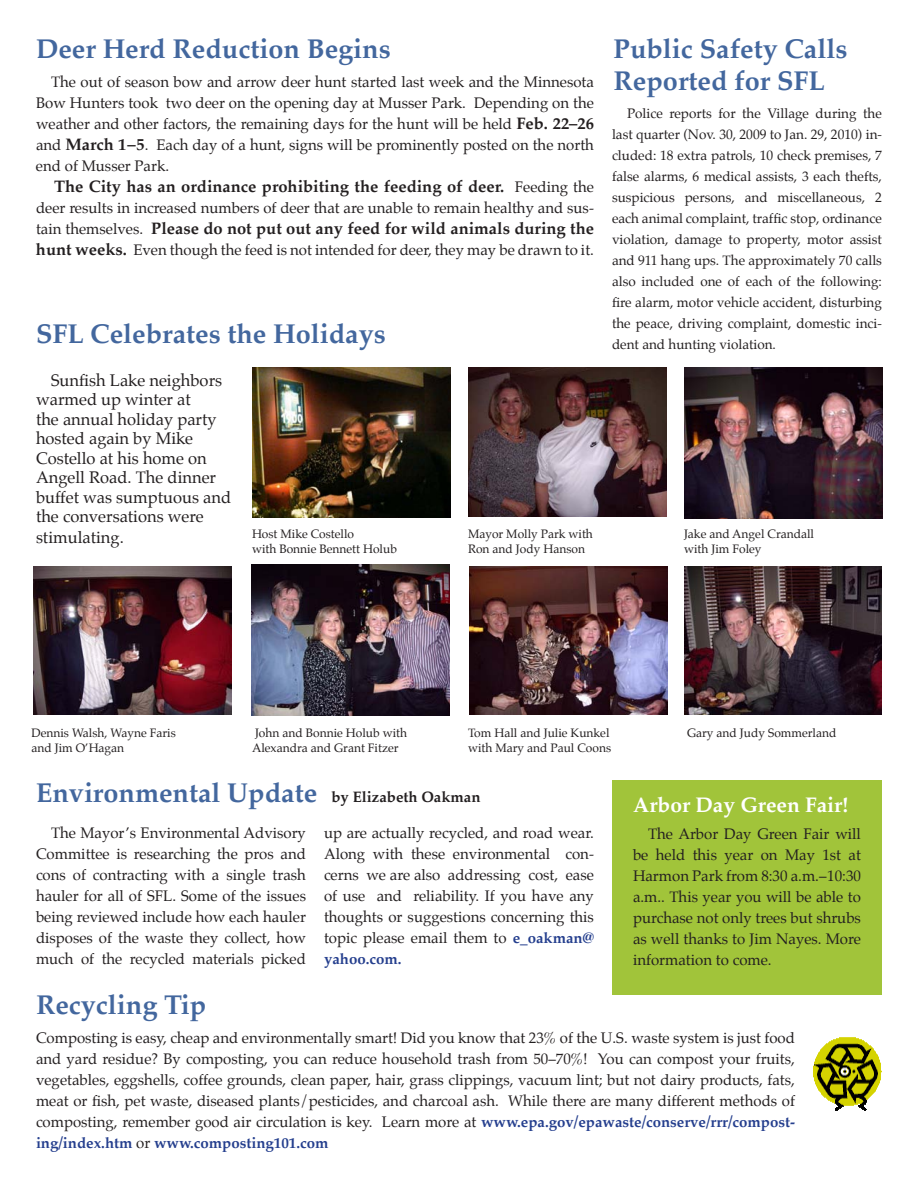
<style>
.page{position:relative;width:918px;height:1188px;background:#fff}
.page>*{position:absolute;margin:0;border:0;box-sizing:border-box;transform-origin:0 0}
.t1{font:700 27px "Palatino";color:#43679e}
.t2{font:700 21px "Palatino";color:#fff}
.t3{font:16.5px/19.5px "Palatino";color:#231f20}
.t4{font:700 16.5px "Palatino";color:#231f20}
.t5{font:15px/21px "Palatino";color:#231f20;text-align:justify}
.t6{font:700 15px "Palatino";color:#231f20}
.t7{font:13.5px/21px "Palatino";color:#231f20;text-align:justify}
.t8{font:12px "Palatino";color:#231f20}
.s1{font-weight:700;font-size:16.5px}
.s2{font-weight:400;font-size:15px}
.s3{font-weight:700;color:#253f8e}
</style>
<div class="page">
<div style="left:612px;top:780px;width:270px;height:214px;background:#a1c43a"></div>
<img style="left:252px;top:368px;width:198px;height:149px">
<img style="left:468px;top:368px;width:198px;height:148px">
<img style="left:684px;top:368px;width:198px;height:150px">
<img style="left:33px;top:566px;width:198px;height:149px">
<img style="left:252px;top:565px;width:198px;height:150px">
<img style="left:470px;top:566px;width:198px;height:149px">
<img style="left:684px;top:566px;width:198px;height:149px">
<img style="left:813px;top:1037px;width:69px;height:74px">
<p class="t1" style="left:36px;top:26px;width:356px">Deer Herd Reduction Begins</p>
<p class="t1" style="left:614px;top:26px;width:235px">Public Safety Calls</p>
<p class="t1" style="left:614px;top:57px;width:213px">Reported for SFL</p>
<p class="t5" style="left:36px;top:72px;width:560px;text-indent:15px">The out of season bow and arrow deer hunt started last week and the Minnesota Bow Hunters took two deer on the opening day at Musser Park. Depending on the weather and other factors, the remaining days for the hunt will be held <span class="s1">Feb. 22–26 </span>and <span class="s1">March 1–5</span>. Each day of a hunt, signs will be prominently posted on the north end of Musser Park.</p>
<p class="t4" style="left:54px;top:173px;width:542px">The City has an ordinance prohibiting the feeding of deer. <span class="s2">Feeding the</span></p>
<p class="t5" style="left:36px;top:198px;width:559px">deer results in increased numbers of deer that are unable to remain healthy and sus-</p>
<p class="t4" style="left:36px;top:215px;width:560px"><span class="s2">tain themselves.</span> Please do not put out any feed for wild animals during the</p>
<p class="t5" style="left:36px;top:240px;width:559px"><span class="s1">hunt weeks.</span> Even though the feed is not intended for deer, they may be drawn to it.</p>
<p class="t7" style="left:612px;top:103px;width:272px;text-indent:15px">Police reports for the Village during the last quarter (Nov. 30, 2009 to Jan. 29, 2010) in&shy;cluded: 18 extra patrols, 10 check premises, 7 false alarms, 6 medical assists, 3 each thefts, suspicious persons, and miscellaneous, 2 each animal complaint, traffic stop, ordinance violation, damage to property, motor assist and 911 hang ups. The approximately 70 calls also included one of each of the following: fire alarm, motor vehicle accident, disturbing the peace, driving complaint, domestic inci&shy;dent and hunting violation.</p>
<p class="t1" style="left:36px;top:311px;width:351px">SFL Celebrates the Holidays</p>
<p class="t3" style="left:36px;top:371px;width:197px;text-indent:15px">Sunfish Lake neighbors warmed up winter at<br>the annual holiday party hosted again by Mike<br>Costello at his home on<br>Angell Road. The dinner buffet was sumptuous and the conversations were</p>
<p class="t3" style="left:36px;top:528px;width:89px">stimulating.</p>
<p class="t8" style="left:252px;top:524px;width:104px">Host Mike Costello</p>
<p class="t8" style="left:252px;top:539px;width:147px">with Bonnie Bennett Holub</p>
<p class="t8" style="left:468px;top:524px;width:126px">Mayor Molly Park with</p>
<p class="t8" style="left:468px;top:539px;width:119px">Ron and Jody Hanson</p>
<p class="t8" style="left:684px;top:524px;width:132px">Jake and Angel Crandall</p>
<p class="t8" style="left:684px;top:539px;width:79px">with Jim Foley</p>
<p class="t8" style="left:32px;top:723px;width:146px">Dennis Walsh, Wayne Faris</p>
<p class="t8" style="left:32px;top:738px;width:94px">and Jim O’Hagan</p>
<p class="t8" style="left:255px;top:723px;width:154px">John and Bonnie Holub with</p>
<p class="t8" style="left:252px;top:738px;width:148px">Alexandra and Grant Fitzer</p>
<p class="t8" style="left:468px;top:723px;width:143px">Tom Hall and Julie Kunkel</p>
<p class="t8" style="left:468px;top:738px;width:145px">with Mary and Paul Coons</p>
<p class="t1" style="left:36px;top:770px;width:283px">Environmental Update</p>
<p class="t6" style="left:332px;top:784px;width:151px">by Elizabeth Oakman</p>
<p class="t5" style="left:36px;top:822px;width:272px;text-indent:15px">The Mayor’s Environmental Advisory Committee is researching the pros and cons of contracting with a single trash hauler for all of SFL. Some of the issues being reviewed include how each hauler disposes of the waste they collect, how much of the recycled materials picked</p>
<p class="t5" style="left:324px;top:822px;width:272px">up are actually recycled, and road wear.<br>Along with these environmental con&shy;cerns we are also addressing cost, ease of use and reliability. If you have any thoughts or suggestions concerning this topic please email them to <span class="s3">e_oakman@ yahoo.com.</span></p>
<p class="t1" style="left:36px;top:982px;width:172px">Recycling Tip</p>
<p class="t8" style="left:687px;top:723px;width:151px">Gary and Judy Sommerland</p>
<p class="t2" style="left:633px;top:787px;width:217px">Arbor Day Green Fair!</p>
<p class="t5" style="left:633px;top:824px;width:229px;text-indent:15px">The Arbor Day Green Fair will be held this year on May 1st at Harmon Park from 8:30 a.m.–10:30 a.m.. This year you will be able to purchase not only trees but shrubs as well thanks to Jim Nayes. More information to come.</p>
<p class="t5" style="left:36px;top:1027px;width:761px">Composting is easy, cheap and environmentally smart! Did you know that 23% of the U.S. waste system is just food and yard residue? By composting, you can reduce household trash from 50–70%! You can compost your fruits, vegetables, eggshells, coffee grounds, clean paper, hair, grass clippings, vacuum lint; but not dairy products, fats, meat or fish, pet waste, diseased plants/pesticides, and charcoal ash. While there are many different methods of composting, remember good air circulation is key. Learn more at <span class="s3">www.epa.gov/epawaste/conserve/rrr/compost&shy;ing/index.htm</span> or <span class="s3">www.composting101.com</span></p>
</div>
